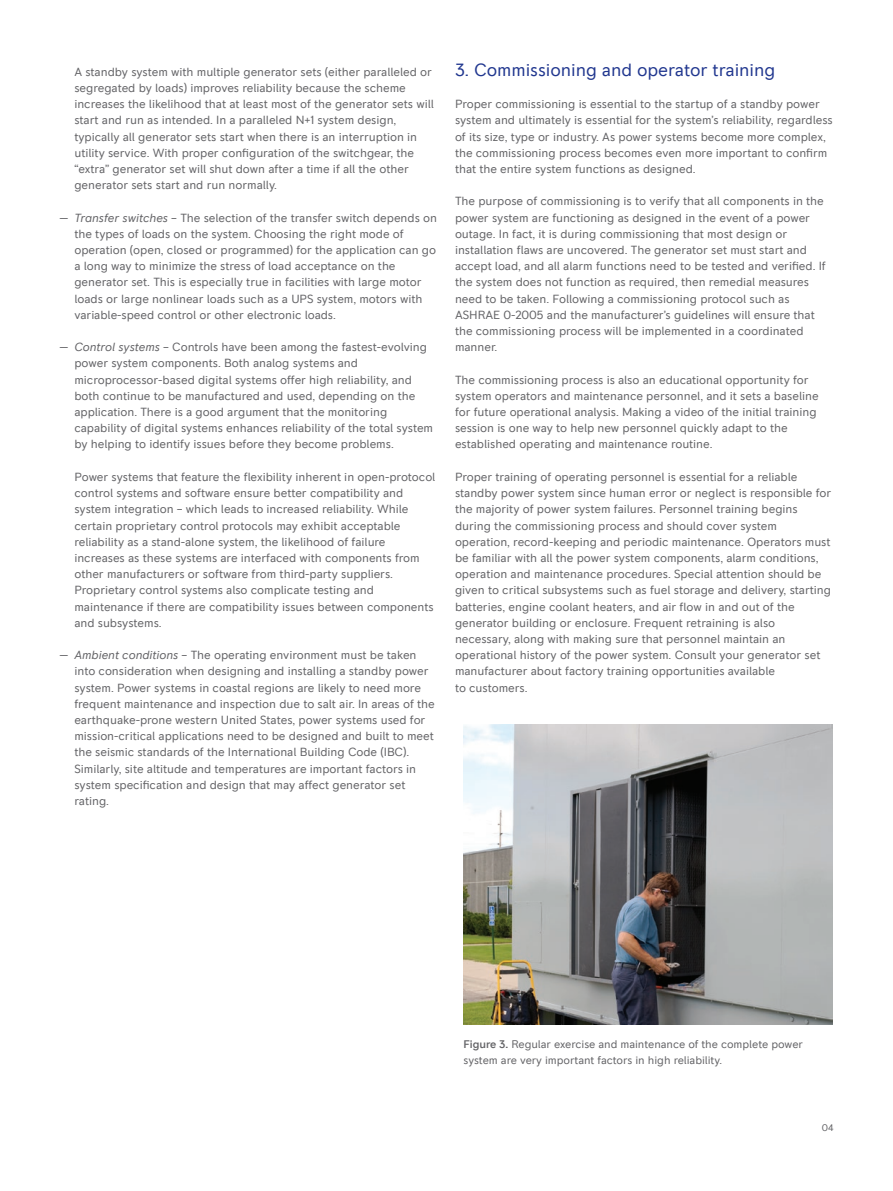
<style>
.page{position:relative;width:893px;height:1191px;background:#fff}
.page>*{position:absolute;margin:0;border:0;box-sizing:border-box;transform-origin:0 0}
.t1{font:18px "RR Pioneer";letter-spacing:-.005em;color:#21378f}
.t2{font:12px/16.2px "RR Pioneer";letter-spacing:-.005em;color:#636366}
.t3{font:11.25px/16.2px "RR Pioneer";letter-spacing:-.005em;color:#636366}
.t4{font:9.75px "RR Pioneer";color:#636366}
.s1{font-style:italic}
.s2{font-weight:500}
</style>
<div class="page">
<img style="left:463px;top:724px;width:369px;height:300px">
<p class="t2" style="left:74px;top:64px;width:361px">A standby system with multiple generator sets (either paralleled or segregated by loads) improves reliability because the scheme increases the likelihood that at least most of the generator sets will start and run as intended. In a paralleled N+1 system design, typically all generator sets start when there is an interruption in utility service. With proper configuration of the switchgear, the “extra” generator set will shut down after a time if all the other generator sets start and run normally.</p>
<p class="t2" style="left:74px;top:209px;width:364px;text-indent:-15px">— <span class="s1">Transfer switches</span> – The selection of the transfer switch depends on the types of loads on the system. Choosing the right mode of operation (open, closed or programmed) for the application can go a long way to minimize the stress of load acceptance on the generator set. This is especially true in facilities with large motor loads or large nonlinear loads such as a UPS system, motors with variable-speed control or other electronic loads.</p>
<p class="t2" style="left:74px;top:339px;width:360px;text-indent:-15px">— <span class="s1">Control systems</span> – Controls have been among the fastest-evolving power system components. Both analog systems and microprocessor-based digital systems offer high reliability, and both continue to be manufactured and used, depending on the application. There is a good argument that the monitoring capability of digital systems enhances reliability of the total system by helping to identify issues before they become problems.</p>
<p class="t2" style="left:74px;top:469px;width:362px">Power systems that feature the flexibility inherent in open-protocol control systems and software ensure better compatibility and system integration – which leads to increased reliability. While certain proprietary control protocols may exhibit acceptable reliability as a stand-alone system, the likelihood of failure increases as these systems are interfaced with components from other manufacturers or software from third-party suppliers.<br>Proprietary control systems also complicate testing and maintenance if there are compatibility issues between components and subsystems.</p>
<p class="t2" style="left:74px;top:647px;width:362px;text-indent:-15px">— <span class="s1">Ambient conditions</span> – The operating environment must be taken into consideration when designing and installing a standby power system. Power systems in coastal regions are likely to need more frequent maintenance and inspection due to salt air. In areas of the earthquake-prone western United States, power systems used for mission-critical applications need to be designed and built to meet the seismic standards of the International Building Code (IBC).<br>Similarly, site altitude and temperatures are important factors in system specification and design that may affect generator set rating.</p>
<h1 class="t1" style="left:455px;top:59px;width:322px">3. Commissioning and operator training</h1>
<p class="t2" style="left:455px;top:96px;width:379px">Proper commissioning is essential to the startup of a standby power system and ultimately is essential for the system’s reliability, regardless of its size, type or industry. As power systems become more complex, the commissioning process becomes even more important to confirm that the entire system functions as designed.</p>
<p class="t2" style="left:455px;top:193px;width:372px">The purpose of commissioning is to verify that all components in the power system are functioning as designed in the event of a power outage. In fact, it is during commissioning that most design or installation flaws are uncovered. The generator set must start and accept load, and all alarm functions need to be tested and verified. If the system does not function as required, then remedial measures need to be taken. Following a commissioning protocol such as ASHRAE 0-2005 and the manufacturer’s guidelines will ensure that the commissioning process will be implemented in a coordinated manner.</p>
<p class="t2" style="left:455px;top:371px;width:365px">The commissioning process is also an educational opportunity for system operators and maintenance personnel, and it sets a baseline for future operational analysis. Making a video of the initial training session is one way to help new personnel quickly adapt to the established operating and maintenance routine.</p>
<p class="t2" style="left:455px;top:469px;width:378px">Proper training of operating personnel is essential for a reliable standby power system since human error or neglect is responsible for the majority of power system failures. Personnel training begins during the commissioning process and should cover system operation, record-keeping and periodic maintenance. Operators must be familiar with all the power system components, alarm conditions, operation and maintenance procedures. Special attention should be given to critical subsystems such as fuel storage and delivery, starting batteries, engine coolant heaters, and air flow in and out of the generator building or enclosure. Frequent retraining is also necessary, along with making sure that personnel maintain an operational history of the power system. Consult your generator set manufacturer about factory training opportunities available<br>to customers.</p>
<p class="t3" style="left:463px;top:1036px;width:341px"><span class="s2">Figure 3.</span> Regular exercise and maintenance of the complete power system are very important factors in high reliability.</p>
<p class="t4" style="left:822px;top:1122px;width:13px">04</p>
</div>
